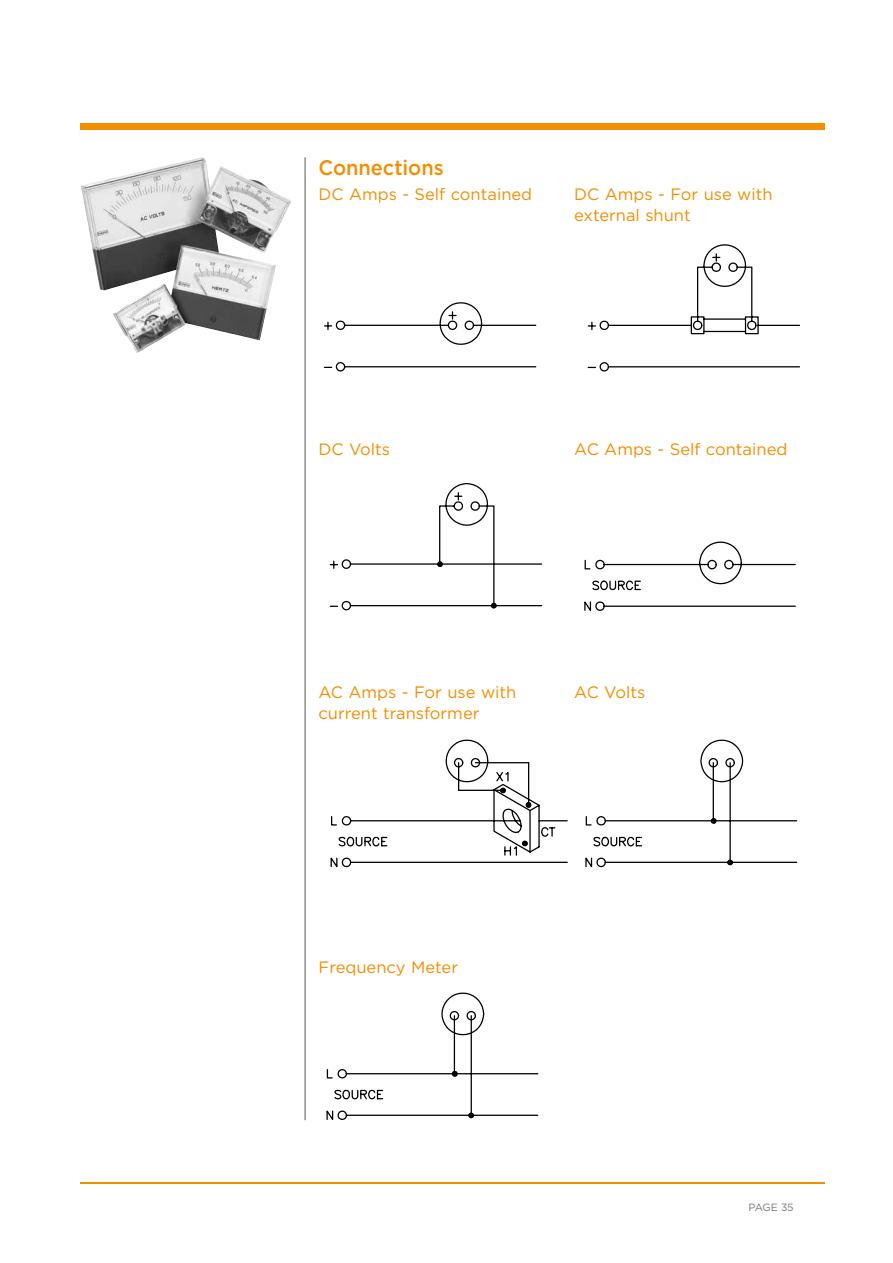
<style>
.page{position:relative;width:893px;height:1263px;background:#fff}
.page>*{position:absolute;margin:0;border:0;box-sizing:border-box;transform-origin:0 0}
.t1{font:500 21px "Gotham";color:#f28e00;scale:.95 1}
.t2{font:16.5px/21px "Gotham";color:#f28e00}
.t3{font:10.5px "Gotham";letter-spacing:-.035em;color:#75767c}
</style>
<div class="page">
<hr style="left:81px;top:1182px;width:744px;height:1px;background:#f28e00">
<div style="left:81px;top:123px;width:744px;height:7px;background:#f28e00"></div>
<hr style="left:305px;top:157px;width:1px;height:963px;background:#575756">
<img style="left:81px;top:157px;width:210px;height:196px">
<svg style="left:324px;top:302px;width:213px;height:70px"></svg>
<svg style="left:587px;top:244px;width:214px;height:128px"></svg>
<svg style="left:326px;top:992px;width:213px;height:128px"></svg>
<svg style="left:330px;top:739px;width:468px;height:129px"></svg>
<svg style="left:330px;top:483px;width:213px;height:128px"></svg>
<svg style="left:584px;top:541px;width:212px;height:70px"></svg>
<p class="t1" style="left:319px;top:155px;width:133px">Connections</p>
<p class="t2" style="left:319px;top:183px;width:215px">DC Amps - Self contained</p>
<p class="t2" style="left:574px;top:183px;width:200px">DC Amps - For use with external shunt</p>
<p class="t2" style="left:319px;top:438px;width:73px">DC Volts</p>
<p class="t2" style="left:574px;top:438px;width:215px">AC Amps - Self contained</p>
<p class="t2" style="left:319px;top:681px;width:199px">AC Amps - For use with current transformer</p>
<p class="t2" style="left:574px;top:681px;width:73px">AC Volts</p>
<p class="t2" style="left:319px;top:956px;width:141px">Frequency Meter</p>
<p class="t3" style="left:748px;top:1202px;width:47px">PAGE 35</p>
</div>
